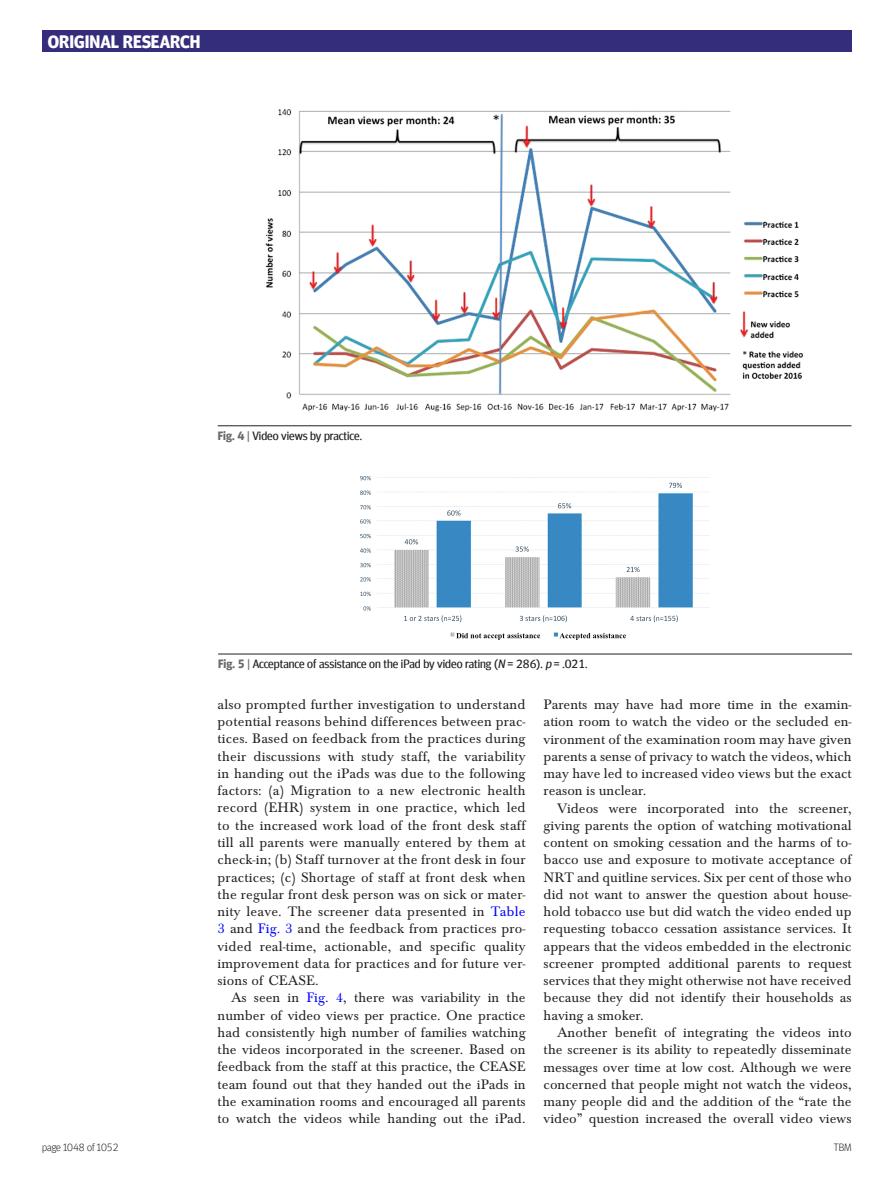
<style>
.page{position:relative;width:894px;height:1186px;background:#fff}
.page>*{position:absolute;margin:0;border:0;box-sizing:border-box;transform-origin:0 0}
.t1{font:700 18px "Meta Headline Offc";color:#fff}
.t2{font:14.25px/17.2px "Baskerville EF";color:#231f20;text-align:justify}
.t3{font:12px "Meta Headline Offc";color:#231f20}
.t4{font:300 10.5px "Meta Headline Offc";color:#231f20}
.s1{font-weight:700;color:#6b6a68}
.s2{color:#6b6a68}
.s3{font-style:italic}
.s4{color:#00f}
</style>
<div class="page">
<div style="left:42px;top:30px;width:809px;height:21px;background:#332d7b"></div>
<hr style="left:218px;top:425px;width:633px;height:1px;background:#231f20">
<img style="left:265px;top:109px;width:538px;height:303px">
<hr style="left:218px;top:654px;width:633px;height:1px;background:#231f20">
<img style="left:360px;top:476px;width:350px;height:164px">
<p class="t1" style="left:48px;top:31px;width:154px">ORIGINAL RESEARCH</p>
<p class="t3" style="left:218px;top:428px;width:146px"><span class="s1">Fig. 4</span> <span class="s2">|</span> Video views by practice.</p>
<p class="t3" style="left:218px;top:657px;width:371px"><span class="s1">Fig. 5</span> <span class="s2">|</span> Acceptance of assistance on the iPad by video rating (<span class="s3">N</span>= 286). <span class="s3">p</span>= .021.</p>
<p class="t2" style="left:217px;top:696px;width:309px">also prompted further investigation to understand potential reasons behind differences between prac&shy;tices. Based on feedback from the practices during their discussions with study staff, the variability in handing out the iPads was due to the following factors: (a) Migration to a new electronic health record (EHR) system in one practice, which led to the increased work load of the front desk staff till all parents were manually entered by them at check-in; (b) Staff turnover at the front desk in four practices; (c) Shortage of staff at front desk when the regular front desk person was on sick or mater&shy;nity leave. The screener data presented in <span class="s4">Table 3</span> and <span class="s4">Fig. 3</span> and the feedback from practices pro&shy;vided real-time, actionable, and specific quality improvement data for practices and for future ver&shy;sions of CEASE.</p>
<p class="t2" style="left:217px;top:989px;width:309px;text-indent:13px">As seen in <span class="s4">Fig. 4</span>, there was variability in the number of video views per practice. One practice had consistently high number of families watching the videos incorporated in the screener. Based on feedback from the staff at this practice, the CEASE team found out that they handed out the iPads in the examination rooms and encouraged all parents to watch the videos while handing out the iPad.</p>
<p class="t2" style="left:543px;top:696px;width:309px">Parents may have had more time in the examin&shy;ation room to watch the video or the secluded en&shy;vironment of the examination room may have given parents a sense of privacy to watch the videos, which may have led to increased video views but the exact reason is unclear.</p>
<p class="t2" style="left:543px;top:800px;width:309px;text-indent:13px">Videos were incorporated into the screener, giving parents the option of watching motivational content on smoking cessation and the harms of to&shy;bacco use and exposure to motivate acceptance of NRT and quitline services. Six per cent of those who did not want to answer the question about house&shy;hold tobacco use but did watch the video ended up requesting tobacco cessation assistance services. It appears that the videos embedded in the electronic screener prompted additional parents to request services that they might otherwise not have received because they did not identify their households as having a smoker.</p>
<p class="t2" style="left:543px;top:1024px;width:309px;text-indent:13px">Another benefit of integrating the videos into the screener is its ability to repeatedly disseminate messages over time at low cost. Although we were concerned that people might not watch the videos, many people did and the addition of the “rate the video” question increased the overall video views</p>
<p class="t4" style="left:42px;top:1141px;width:78px">page 1048 of 1052</p>
<p class="t4" style="left:833px;top:1141px;width:19px">TBM</p>
</div>
